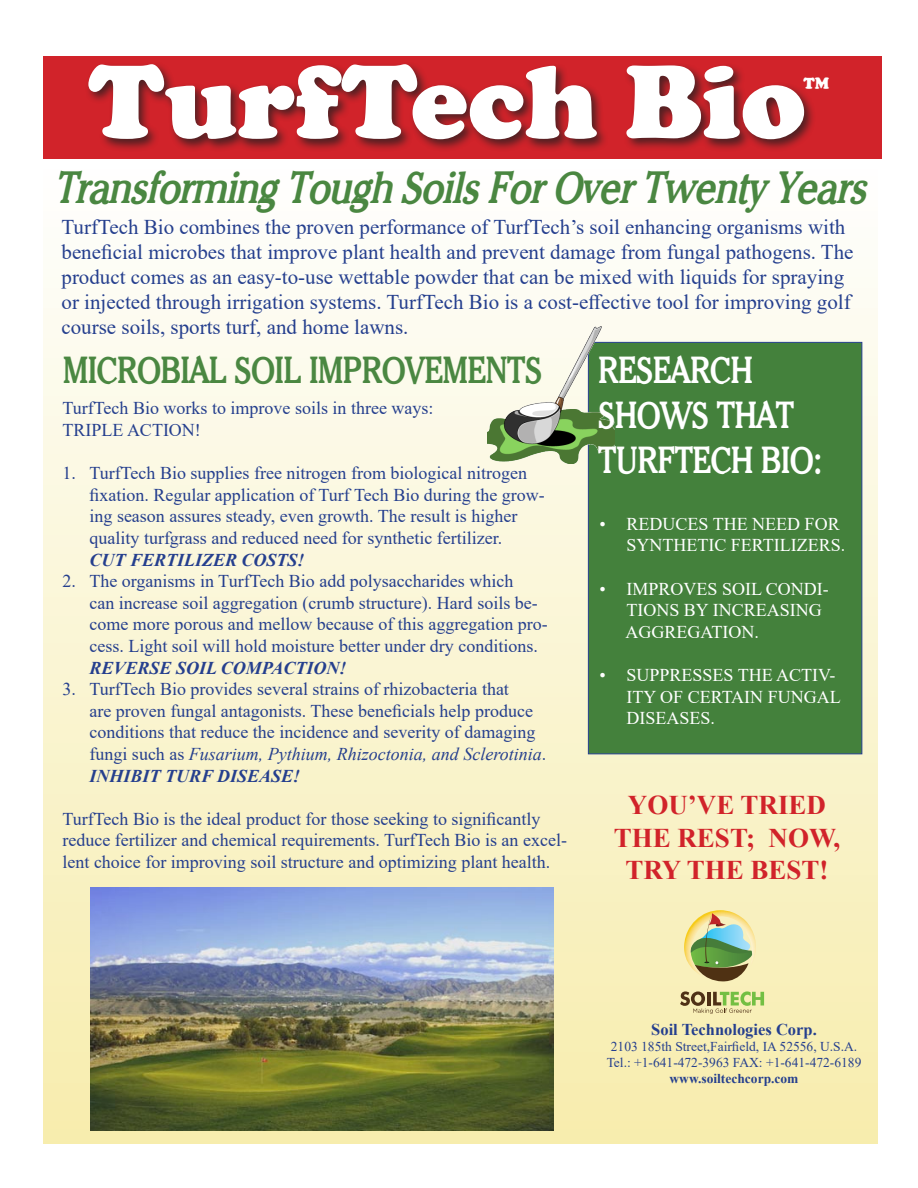
<style>
.page{position:relative;width:918px;height:1188px;background:#fff}
.page>*{position:absolute;margin:0;border:0;box-sizing:border-box;transform-origin:0 0}
.t1{font:900 108px "Cooper";color:#fff}
.t2{font:italic 700 condensed 45px "Chelsey";color:#4a8741}
.t3{font:700 condensed 37.5px/45px "Chelsey";color:#fff}
.t4{font:700 condensed 37.5px "Chelsey";color:#4a8741}
.t5{font:700 27px "Times New Roman";color:#d1232a}
.t6{font:900 27px "Cooper";color:#fff}
.t7{font:21px/25.2px "Times New Roman";color:#253f8e}
.t8{font:18px/21.6px "Times New Roman";color:#253f8e}
.t9{font:18px/21.6px "Times New Roman";color:#fff}
.t10{font:700 16.5px "Times New Roman";color:#253f8e}
.t11{font:13.5px "Times New Roman";color:#253f8e}
.t12{font:700 13.5px "Times New Roman";color:#253f8e}
.s1{font-weight:700;font-style:italic}
.s2{font-style:italic}
</style>
<div class="page">
<div style="left:44px;top:160px;width:834px;height:984px;background:linear-gradient(to bottom,#fefffe,#f6ecac)"></div>
<div style="left:44px;top:56px;width:838px;height:103px;background:#d1232a"></div>
<div style="left:85px;top:61px;width:732px;height:91px;background:#231f20;opacity:.75"></div>
<img style="left:91px;top:888px;width:462px;height:243px">
<div style="left:588px;top:342px;width:274px;height:412px;background:#44813c;border:1px solid #253f8e"></div>
<img style="left:487px;top:326px;width:128px;height:138px">
<svg style="left:680px;top:991px;width:84px;height:23px;background:#bec082"></svg>
<svg style="left:684px;top:910px;width:75px;height:72px;background:#afbb86"></svg>
<p class="t1" style="left:88px;top:39px;width:719px">TurfTech Bio</p>
<p class="t6" style="left:804px;top:71px;width:27px">™</p>
<p class="t2" style="left:54px;top:150px;width:813px">Transforming Tough Soils For Over Twenty Years</p>
<p class="t7" style="left:62px;top:213px;width:794px">TurfTech Bio combines the proven performance of TurfTech’s soil enhancing organisms with beneficial microbes that improve plant health and prevent damage from fungal pathogens. The product comes as an easy-to-use wettable powder that can be mixed with liquids for spraying or injected through irrigation systems. TurfTech Bio is a cost-effective tool for improving golf course soils, sports turf, and home lawns.</p>
<p class="t4" style="left:63px;top:339px;width:481px">MICROBIAL SOIL IMPROVEMENTS</p>
<p class="t8" style="left:63px;top:397px;width:373px">TurfTech Bio works to improve soils in three ways:</p>
<p class="t8" style="left:63px;top:419px;width:140px">TRIPLE ACTION!</p>
<p class="t8" style="left:90px;top:462px;width:457px;text-indent:-27px">1. TurfTech Bio supplies free nitrogen from biological nitrogen fixation. Regular application of Turf Tech Bio during the grow&shy;ing season assures steady, even growth. The result is higher quality turfgrass and reduced need for synthetic fertilizer.<br><span class="s1">CUT FERTILIZER COSTS!</span></p>
<p class="t8" style="left:90px;top:570px;width:460px;text-indent:-27px">2. The organisms in TurfTech Bio add polysaccharides which<br>can increase soil aggregation (crumb structure). Hard soils be&shy;come more porous and mellow because of this aggregation pro&shy;cess. Light soil will hold moisture better under dry conditions.<br><span class="s1">REVERSE SOIL COMPACTION!</span></p>
<p class="t8" style="left:90px;top:678px;width:458px;text-indent:-27px">3. TurfTech Bio provides several strains of rhizobacteria that<br>are proven fungal antagonists. These beneficials help produce conditions that reduce the incidence and severity of damaging fungi such as <span class="s2">Fusarium, Pythium, Rhizoctonia, and Sclerotinia</span>.<br><span class="s1">INHIBIT TURF DISEASE!</span></p>
<p class="t8" style="left:63px;top:807px;width:506px">TurfTech Bio is the ideal product for those seeking to significantly reduce fertilizer and chemical requirements. TurfTech Bio is an excel&shy;lent choice for improving soil structure and optimizing plant health.</p>
<p class="t3" style="left:598px;top:343px;width:156px">RESEARCH</p>
<p class="t3" style="left:598px;top:388px;width:225px">SHOWS THAT<br>TURFTECH BIO:</p>
<p class="t9" style="left:627px;top:512px;width:220px;text-indent:-27px">• REDUCES THE NEED FOR<br>SYNTHETIC FERTILIZERS.</p>
<p class="t9" style="left:627px;top:577px;width:204px;text-indent:-27px">• IMPROVES SOIL CONDI-<br>TIONS BY INCREASING</p>
<p class="t9" style="left:626px;top:620px;width:135px">AGGREGATION.</p>
<p class="t9" style="left:627px;top:664px;width:216px;text-indent:-27px">• SUPPRESSES THE ACTIV-<br>ITY OF CERTAIN FUNGAL<br>DISEASES.</p>
<p class="t5" style="left:628px;top:786px;width:200px">YOU’VE TRIED</p>
<p class="t5" style="left:614px;top:818px;width:228px">THE REST; NOW,</p>
<p class="t5" style="left:625px;top:851px;width:205px">TRY THE BEST!</p>
<p class="t10" style="left:651px;top:1017px;width:167px">Soil Technologies Corp.</p>
<p class="t11" style="left:611px;top:1037px;width:248px">2103 185th Street,Fairfield, IA 52556, U.S.A.</p>
<p class="t11" style="left:607px;top:1053px;width:256px">Tel.: +1-641-472-3963 FAX: +1-641-472-6189</p>
<p class="t12" style="left:670px;top:1069px;width:130px">www.soiltechcorp.com</p>
</div>
